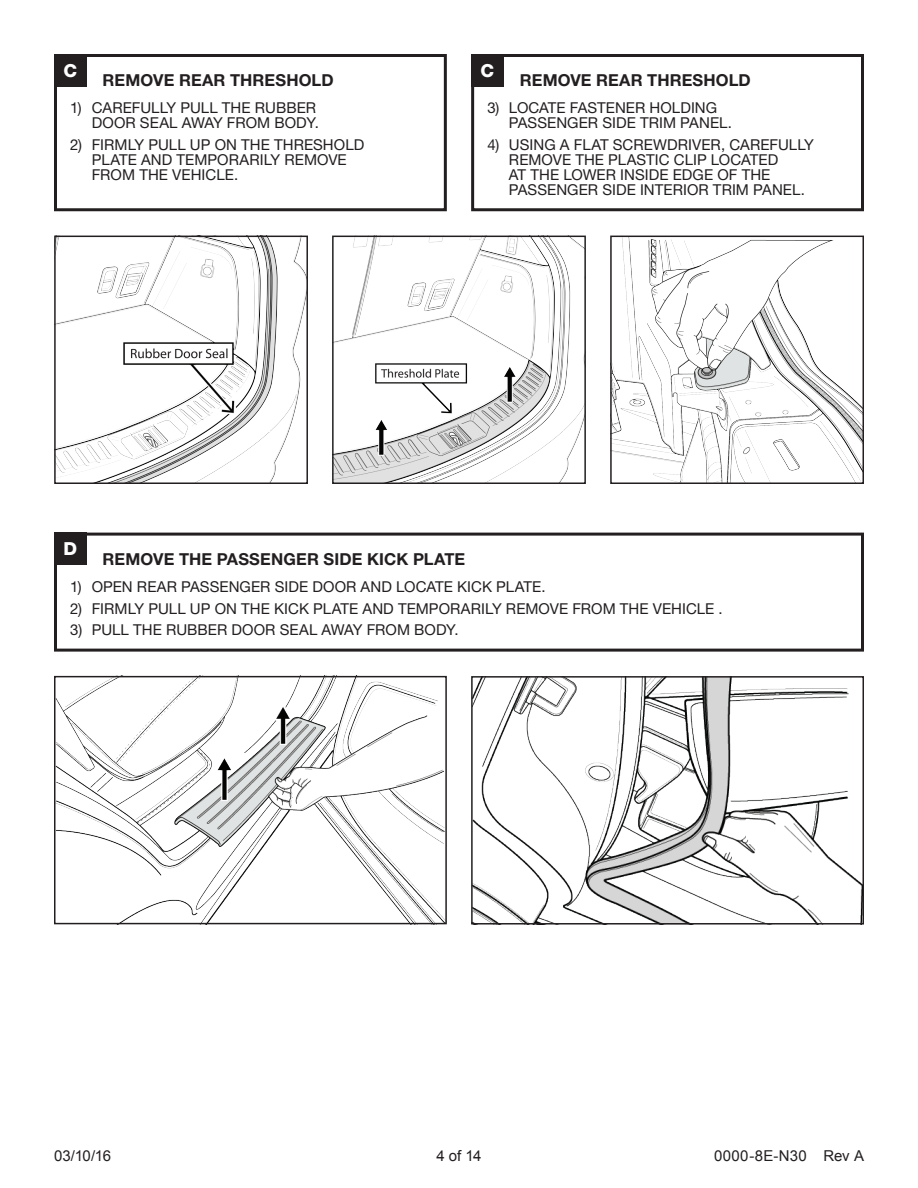
<style>
.page{position:relative;width:918px;height:1188px;background:#fff}
.page>*{position:absolute;margin:0;border:0;box-sizing:border-box;transform-origin:0 0}
.t1{font:800 18px "Helvetica Neue LT Std";color:#fff}
.t2{font:700 16.5px "Helvetica Neue LT Std";letter-spacing:.005em;color:#231f20}
.t3{font:15px/15px "Helvetica Neue LT Std";letter-spacing:.005em;color:#231f20}
.t4{font:15px "Arial";letter-spacing:.005em;color:#231f20}
</style>
<div class="page">
<div style="left:54px;top:54px;width:393px;height:157px;border:3px solid #231f20"></div>
<div style="left:471px;top:54px;width:393px;height:157px;border:3px solid #231f20"></div>
<div style="left:54px;top:533px;width:810px;height:119px;border:3px solid #231f20"></div>
<div style="left:54px;top:54px;width:32px;height:32px;background:#231f20"></div>
<div style="left:471px;top:54px;width:33px;height:32px;background:#231f20"></div>
<div style="left:54px;top:533px;width:32px;height:32px;background:#231f20"></div>
<img style="left:57px;top:239px;width:248px;height:242px">
<div style="left:54px;top:236px;width:254px;height:248px;border:2px solid #231f20"></div>
<img style="left:613px;top:239px;width:248px;height:242px">
<div style="left:610px;top:236px;width:254px;height:248px;border:2px solid #231f20"></div>
<img style="left:335px;top:239px;width:248px;height:242px">
<div style="left:332px;top:236px;width:254px;height:248px;border:2px solid #231f20"></div>
<img style="left:474px;top:679px;width:387px;height:243px">
<div style="left:471px;top:676px;width:393px;height:249px;border:2px solid #231f20"></div>
<img style="left:57px;top:679px;width:387px;height:242px">
<div style="left:54px;top:676px;width:393px;height:248px;border:2px solid #231f20"></div>
<p class="t1" style="left:63px;top:60px;width:15px">C</p>
<p class="t1" style="left:481px;top:60px;width:15px">C</p>
<p class="t2" style="left:103px;top:70px;width:233px">REMOVE REAR THRESHOLD</p>
<p class="t2" style="left:520px;top:70px;width:233px">REMOVE REAR THRESHOLD</p>
<p class="t3" style="left:70px;top:100px;width:250px;text-align:right">1) CAREFULLY PULL THE RUBBER<br>DOOR SEAL AWAY FROM BODY.</p>
<p class="t3" style="left:92px;top:137px;width:274px;text-indent:-22px">2) FIRMLY PULL UP ON THE THRESHOLD<br>PLATE AND TEMPORARILY REMOVE<br>FROM THE VEHICLE.</p>
<p class="t3" style="left:509px;top:100px;width:225px;text-indent:-22px">3) LOCATE FASTENER HOLDING<br>PASSENGER SIDE TRIM PANEL.</p>
<p class="t3" style="left:509px;top:137px;width:307px;text-indent:-22px">4) USING A FLAT SCREWDRIVER, CAREFULLY REMOVE THE PLASTIC CLIP LOCATED<br>AT THE LOWER INSIDE EDGE OF THE PASSENGER SIDE INTERIOR TRIM PANEL.</p>
<p class="t1" style="left:63px;top:538px;width:15px">D</p>
<p class="t2" style="left:103px;top:549px;width:364px">REMOVE THE PASSENGER SIDE KICK PLATE</p>
<p class="t3" style="left:70px;top:579px;width:477px">1) OPEN REAR PASSENGER SIDE DOOR AND LOCATE KICK PLATE.</p>
<p class="t3" style="left:70px;top:601px;width:654px">2) FIRMLY PULL UP ON THE KICK PLATE AND TEMPORARILY REMOVE FROM THE VEHICLE .</p>
<p class="t3" style="left:70px;top:622px;width:390px">3) PULL THE RUBBER DOOR SEAL AWAY FROM BODY.</p>
<p class="t4" style="left:54px;top:1146px;width:59px">03/10/16</p>
<p class="t4" style="left:436px;top:1146px;width:47px">4 of 14</p>
<p class="t4" style="left:714px;top:1146px;width:151px">0000-8E-N30 Rev A</p>
</div>
